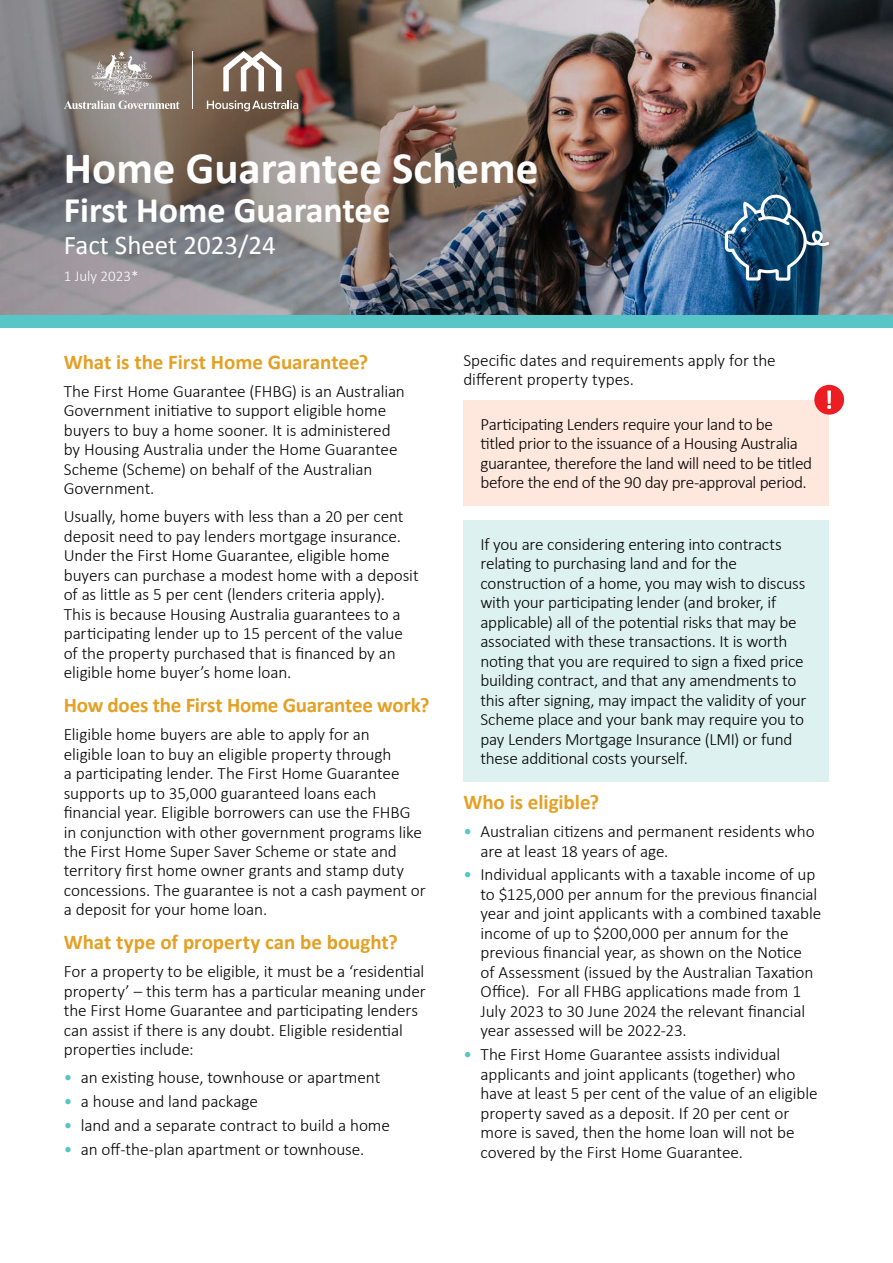
<style>
.page{position:relative;width:893px;height:1263px;background:#fff}
.page>*{position:absolute;margin:0;border:0;box-sizing:border-box;transform-origin:0 0}
.t1{font:700 45px "Calibri";color:#fff}
.t2{font:700 36px "Calibri";color:#fff}
.t3{font:27px "Calibri";color:#fff}
.t4{font:700 21px "Calibri";letter-spacing:-.005em;color:#e4a024}
.t5{font:300 17.25px/19.5px "Calibri";letter-spacing:-.01em;color:#000}
.t6{font:300 15px "Calibri";color:#fff}
.s1{font-weight:400;color:#58c5c7}
</style>
<div class="page">
<img style="left:0;top:0;width:893px;height:315px">
<div style="left:463px;top:400px;width:366px;height:105px;background:#fee7dc"></div>
<div style="left:463px;top:520px;width:366px;height:261px;background:#ddf1f0"></div>
<img style="left:723px;top:175px;width:106px;height:107px">
<div style="left:0;top:315px;width:893px;height:12px;background:#58c5c7"></div>
<div style="left:814px;top:385px;width:30px;height:30px;background:#ed1d24;border-radius:50%"></div>
<svg style="left:827px;top:390px;width:4px;height:19px"></svg>
<hr style="left:193px;top:51px;width:1px;height:58px;background:#fff">
<svg style="left:64px;top:101px;width:116px;height:8px"></svg>
<svg style="left:92px;top:51px;width:60px;height:44px;background:#a7a09d"></svg>
<svg style="left:223px;top:51px;width:58px;height:40px"></svg>
<svg style="left:207px;top:100px;width:91px;height:11px"></svg>
<h1 class="t1" style="left:64px;top:136px;width:476px">Home Guarantee Scheme</h1>
<h2 class="t2" style="left:64px;top:184px;width:328px">First Home Guarantee</h2>
<h3 class="t3" style="left:64px;top:226px;width:214px">Fact Sheet 2023/24</h3>
<p class="t6" style="left:64px;top:266px;width:76px">1 July 2023*</p>
<p class="t4" style="left:64px;top:347px;width:306px">What is the First Home Guarantee?</p>
<p class="t5" style="left:64px;top:381px;width:343px">The First Home Guarantee (FHBG) is an Australian Government initiative to support eligible home buyers to buy a home sooner. It is administered by Housing Australia under the Home Guarantee Scheme (Scheme) on behalf of the Australian Government.</p>
<p class="t5" style="left:64px;top:506px;width:356px">Usually, home buyers with less than a 20 per cent deposit need to pay lenders mortgage insurance.<br>Under the First Home Guarantee, eligible home buyers can purchase a modest home with a deposit of as little as 5 per cent (lenders criteria apply).<br>This is because Housing Australia guarantees to a participating lender up to 15 percent of the value of the property purchased that is financed by an eligible home buyer’s home loan.</p>
<p class="t4" style="left:64px;top:690px;width:367px">How does the First Home Guarantee work?</p>
<p class="t5" style="left:64px;top:724px;width:364px">Eligible home buyers are able to apply for an<br>eligible loan to buy an eligible property through<br>a participating lender. The First Home Guarantee supports up to 35,000 guaranteed loans each financial year. Eligible borrowers can use the FHBG in conjunction with other government programs like the First Home Super Saver Scheme or state and territory first home owner grants and stamp duty concessions. The guarantee is not a cash payment or a deposit for your home loan.</p>
<p class="t4" style="left:64px;top:927px;width:335px">What type of property can be bought?</p>
<p class="t5" style="left:64px;top:962px;width:363px">For a property to be eligible, it must be a ‘residential property’ – this term has a particular meaning under the First Home Guarantee and participating lenders can assist if there is any doubt. Eligible residential properties include:</p>
<p class="t5" style="left:64px;top:1068px;width:318px"><span class="s1">•</span> an existing house, townhouse or apartment</p>
<p class="t5" style="left:64px;top:1091px;width:196px"><span class="s1">•</span> a house and land package</p>
<p class="t5" style="left:64px;top:1115px;width:328px"><span class="s1">•</span> land and a separate contract to build a home</p>
<p class="t5" style="left:64px;top:1139px;width:302px"><span class="s1">•</span> an off-the-plan apartment or townhouse.</p>
<p class="t5" style="left:463px;top:350px;width:314px">Specific dates and requirements apply for the different property types.</p>
<p class="t5" style="left:480px;top:414px;width:333px">Participating Lenders require your land to be titled prior to the issuance of a Housing Australia guarantee, therefore the land will need to be titled before the end of the 90 day pre-approval period.</p>
<p class="t5" style="left:480px;top:534px;width:327px">If you are considering entering into contracts relating to purchasing land and for the construction of a home, you may wish to discuss with your participating lender (and broker, if applicable) all of the potential risks that may be associated with these transactions. It is worth noting that you are required to sign a fixed price building contract, and that any amendments to this after signing, may impact the validity of your Scheme place and your bank may require you to pay Lenders Mortgage Insurance (LMI) or fund these additional costs yourself.</p>
<p class="t4" style="left:463px;top:787px;width:137px">Who is eligible?</p>
<p class="t5" style="left:480px;top:821px;width:336px;text-indent:-17px"><span class="s1">•</span> Australian citizens and permanent residents who are at least 18 years of age.</p>
<p class="t5" style="left:480px;top:865px;width:342px;text-indent:-17px"><span class="s1">•</span> Individual applicants with a taxable income of up to $125,000 per annum for the previous financial year and joint applicants with a combined taxable income of up to $200,000 per annum for the previous financial year, as shown on the Notice<br>of Assessment (issued by the Australian Taxation Office). For all FHBG applications made from 1<br>July 2023 to 30 June 2024 the relevant financial year assessed will be 2022-23.</p>
<p class="t5" style="left:480px;top:1044px;width:339px;text-indent:-17px"><span class="s1">•</span> The First Home Guarantee assists individual applicants and joint applicants (together) who have at least 5 per cent of the value of an eligible property saved as a deposit. If 20 per cent or more is saved, then the home loan will not be covered by the First Home Guarantee.</p>
</div>
